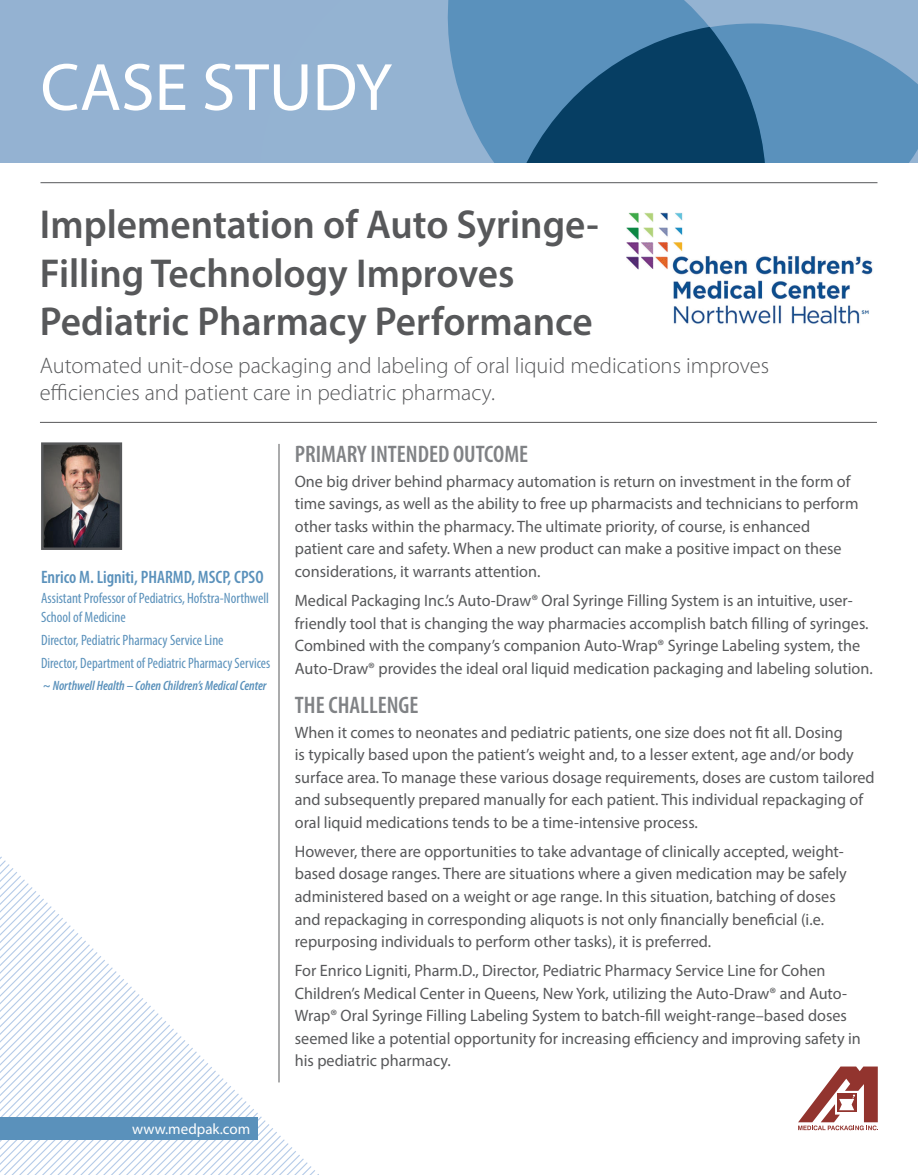
<style>
.page{position:relative;width:918px;height:1175px;background:#fff}
.page>*{position:absolute;margin:0;border:0;box-sizing:border-box;transform-origin:0 0}
.t1{font:67.5px "Myriad Pro";color:#fff}
.t2{font:600 40.5px/48.6px "Myriad Pro";color:#57585a}
.t3{font:600 condensed 24px "Myriad Pro";color:#808285}
.t4{font:300 22.5px/27px "Myriad Pro";color:#57585a}
.t5{font:600 condensed 18px "Myriad Pro";color:#5a91bb}
.t6{font:16.5px/22.5px "Myriad Pro";color:#57585a}
.t7{font:condensed 15px/19.5px "Myriad Pro";color:#5a91bb}
.t8{font:15px "Myriad Pro";color:#fff}
.t9{font:italic 600 condensed 13.5px "Myriad Pro";color:#5a91bb}
</style>
<div class="page">
<div style="left:0;top:0;width:918px;height:163px;background:#94b2d2"></div>
<svg style="left:447px;top:0;width:259px;height:163px;fill:#5a91bc"></svg>
<svg style="left:515px;top:23px;width:403px;height:140px;background:#3d739b"></svg>
<svg style="left:0;top:856px;width:315px;height:318px"></svg>
<div style="left:0;top:1117px;width:257px;height:23px;background:#5a91bb"></div>
<svg style="left:798px;top:1066px;width:80px;height:64px"></svg>
<hr style="left:40px;top:182px;width:838px;height:1px;background:#57585a">
<hr style="left:40px;top:422px;width:837px;height:1px;background:#57585a">
<hr style="left:279px;top:444px;width:1px;height:638px;background:#57585a">
<img style="left:626px;top:212px;width:247px;height:112px">
<img style="left:44px;top:445px;width:75px;height:102px">
<div style="left:41px;top:442px;width:81px;height:108px;border:2px solid #57585a"></div>
<h1 class="t1" style="left:40px;top:46px;width:353px">CASE STUDY</h1>
<h2 class="t2" style="left:40px;top:199px;width:561px">Implementation of Auto Syringe-<br>Filling Technology Improves<br>Pediatric Pharmacy Performance</h2>
<h3 class="t4" style="left:40px;top:351px;width:731px">Automated unit-dose packaging and labeling of oral liquid medications improves efficiencies and patient care in pediatric pharmacy.</h3>
<p class="t5" style="left:41px;top:566px;width:224px">Enrico M. Ligniti, PHARMD, MSCP, CPSO</p>
<p class="t7" style="left:41px;top:587px;width:229px">Assistant Professor of Pediatrics, Hofstra-Northwell<br>School of Medicine</p>
<p class="t7" style="left:41px;top:628px;width:231px;line-height:23px">Director, Pediatric Pharmacy Service Line<br>Director, Department of Pediatric Pharmacy Services</p>
<p class="t9" style="left:43px;top:677px;width:225px">~ Northwell Health – Cohen Children’s Medical Center</p>
<p class="t8" style="left:132px;top:1119px;width:119px">www.medpak.com</p>
<h3 class="t3" style="left:295px;top:439px;width:235px">PRIMARY INTENDED OUTCOME</h3>
<p class="t6" style="left:295px;top:470px;width:565px">One big driver behind pharmacy automation is return on investment in the form of time savings, as well as the ability to free up pharmacists and technicians to perform other tasks within the pharmacy. The ultimate priority, of course, is enhanced patient care and safety. When a new product can make a positive impact on these considerations, it warrants attention.</p>
<p class="t6" style="left:295px;top:589px;width:579px">Medical Packaging Inc.’s Auto-Draw® Oral Syringe Filling System is an intuitive, user&shy;friendly tool that is changing the way pharmacies accomplish batch filling of syringes.<br>Combined with the company’s companion Auto-Wrap® Syringe Labeling system, the Auto-Draw® provides the ideal oral liquid medication packaging and labeling solution.</p>
<h3 class="t3" style="left:295px;top:690px;width:125px">THE CHALLENGE</h3>
<p class="t6" style="left:295px;top:720px;width:581px">When it comes to neonates and pediatric patients, one size does not fit all. Dosing<br>is typically based upon the patient’s weight and, to a lesser extent, age and/or body surface area. To manage these various dosage requirements, doses are custom tailored and subsequently prepared manually for each patient. This individual repackaging of oral liquid medications tends to be a time-intensive process.</p>
<p class="t6" style="left:295px;top:840px;width:554px">However, there are opportunities to take advantage of clinically accepted, weight&shy;based dosage ranges. There are situations where a given medication may be safely administered based on a weight or age range. In this situation, batching of doses and repackaging in corresponding aliquots is not only financially beneficial (i.e. repurposing individuals to perform other tasks), it is preferred.</p>
<p class="t6" style="left:295px;top:959px;width:568px">For Enrico Ligniti, Pharm.D., Director, Pediatric Pharmacy Service Line for Cohen Children’s Medical Center in Queens, New York, utilizing the Auto-Draw® and Auto-Wrap® Oral Syringe Filling Labeling System to batch-fill weight-range–based doses seemed like a potential opportunity for increasing efficiency and improving safety in his pediatric pharmacy.</p>
</div>
